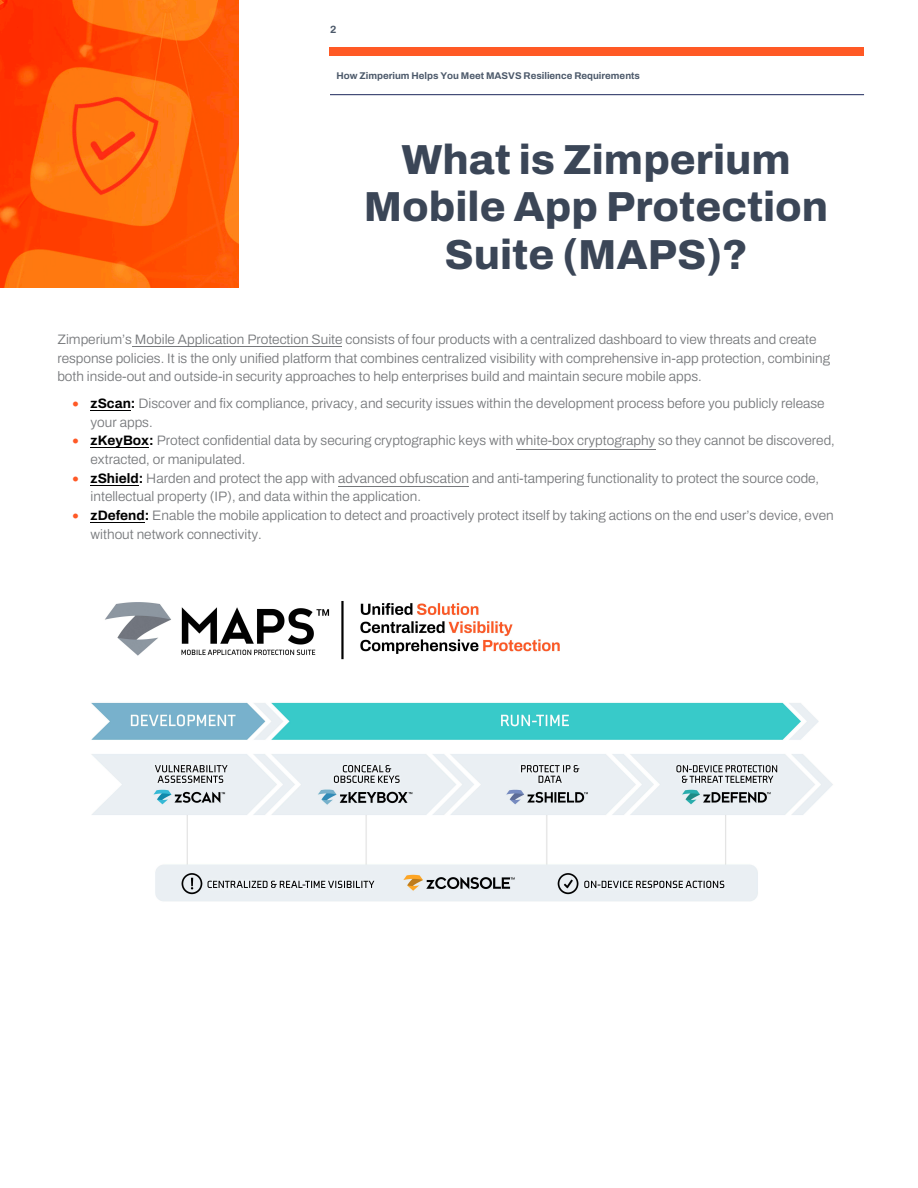
<style>
.page{position:relative;width:918px;height:1188px;background:#fff}
.page>*{position:absolute;margin:0;border:0;box-sizing:border-box;transform-origin:0 0}
.t1{font:800 42px/47.4px "Archivo";color:#3b4657;text-align:center}
.t2{font:300 13.65px/18.8px "Archivo";color:#76787b}
.t3{font:700 10.5px "Archivo";color:#4c596a}
.t4{font:700 9.75px "Archivo";color:#4c596a}
.s1{color:#ff5926}
.s2{font-weight:700;color:#000}
</style>
<div class="page">
<hr style="left:91px;top:522px;width:54px;height:1px;background:#000">
<hr style="left:338px;top:486px;width:131px;height:1px;background:#76787b">
<hr style="left:91px;top:485px;width:48px;height:1px;background:#000">
<hr style="left:516px;top:449px;width:139px;height:1px;background:#76787b">
<hr style="left:91px;top:447px;width:58px;height:1px;background:#000">
<hr style="left:91px;top:410px;width:40px;height:1px;background:#000">
<img style="left:91px;top:601px;width:742px;height:300px">
<hr style="left:330px;top:94px;width:534px;height:1px;background:#1c275b">
<div style="left:330px;top:48px;width:534px;height:7px;background:#ff5925"></div>
<hr style="left:132px;top:346px;width:210px;height:1px;background:#76787b">
<img style="left:0;top:0;width:239px;height:288px">
<p class="t3" style="left:330px;top:22px;width:8px">2</p>
<p class="t4" style="left:336px;top:68px;width:305px">How Zimperium Helps You Meet MASVS Resilience Requirements</p>
<h1 class="t1" style="left:364px;top:136px;width:466px">What is Zimperium<br>Mobile App Protection<br>Suite (MAPS)?</h1>
<p class="t2" style="left:57px;top:330px;width:774px">Zimperium’s Mobile Application Protection Suite consists of four products with a centralized dashboard to view threats and create response policies. It is the only unified platform that combines centralized visibility with comprehensive in-app protection, combining both inside-out and outside-in security approaches to help enterprises build and maintain secure mobile apps.</p>
<p class="t2" style="left:91px;top:394px;width:736px;text-indent:-18px"><span class="s1">•</span> <span class="s2">zScan:</span> Discover and fix compliance, privacy, and security issues within the development process before you publicly release your apps.</p>
<p class="t2" style="left:91px;top:431px;width:746px;text-indent:-18px"><span class="s1">•</span> <span class="s2">zKeyBox:</span> Protect confidential data by securing cryptographic keys with white-box cryptography so they cannot be discovered, extracted, or manipulated.</p>
<p class="t2" style="left:91px;top:469px;width:730px;text-indent:-18px"><span class="s1">•</span> <span class="s2">zShield:</span> Harden and protect the app with advanced obfuscation and anti-tampering functionality to protect the source code, intellectual property (IP), and data within the application.</p>
<p class="t2" style="left:91px;top:506px;width:745px;text-indent:-18px"><span class="s1">•</span> <span class="s2">zDefend:</span> Enable the mobile application to detect and proactively protect itself by taking actions on the end user’s device, even without network connectivity.</p>
</div>
